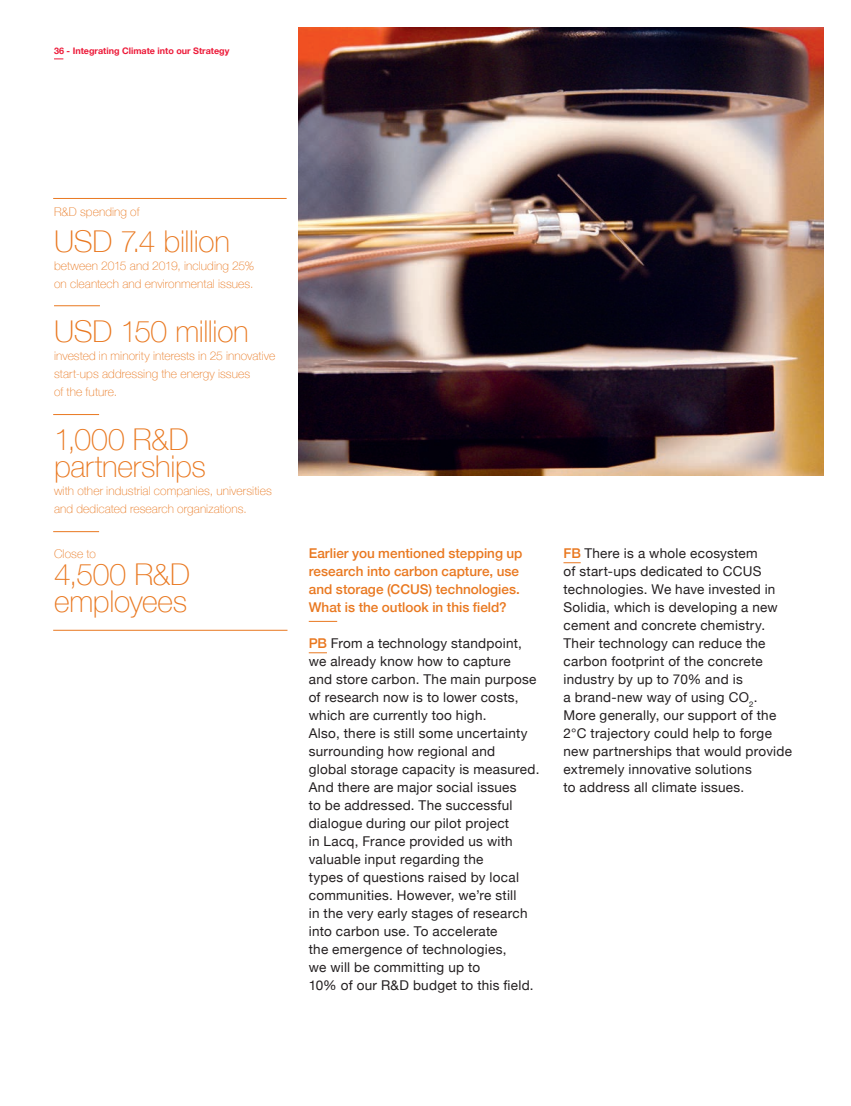
<style>
.page{position:relative;width:851px;height:1106px;background:#fff}
.page>*{position:absolute;margin:0;border:0;box-sizing:border-box;transform-origin:0 0}
.t1{font:100 30px/27px "Helvetica Neue";letter-spacing:-.01em;color:#e97820}
.t2{font:13.5px/18px "Helvetica Neue";letter-spacing:.02em;color:#231f20}
.t3{font:500 13.5px/18px "Helvetica Neue";color:#e97820}
.t4{font:100 12px/18px "Helvetica Neue";letter-spacing:.01em;color:#e97820}
.t5{font:700 9px "Helvetica Neue";color:#ed1a39}
.s1{font-weight:500;color:#e97820}
</style>
<div class="page">
<hr style="left:54px;top:305px;width:46px;height:1px;background:#e97820">
<hr style="left:53px;top:414px;width:46px;height:1px;background:#e97820">
<hr style="left:53px;top:531px;width:46px;height:1px;background:#e97820">
<img style="left:298px;top:27px;width:525px;height:449px">
<svg style="left:309px;top:652px;width:18px;height:1px"></svg>
<svg style="left:309px;top:621px;width:28px;height:1px"></svg>
<svg style="left:563px;top:562px;width:17px;height:1px"></svg>
<hr style="left:53px;top:198px;width:233px;height:1px;background:#e97820">
<hr style="left:53px;top:630px;width:234px;height:1px;background:#e97820">
<p class="t5" style="left:54px;top:44px;width:177px">36 - Integrating Climate into our Strategy</p>
<p class="t4" style="left:54px;top:202px;width:87px">R&amp;D spending of</p>
<h1 class="t1" style="left:54px;top:227px;width:177px">USD 7.4 billion</h1>
<p class="t4" style="left:54px;top:256px;width:201px">between 2015 and 2019, including 25% on cleantech and environmental issues.</p>
<h1 class="t1" style="left:54px;top:317px;width:196px">USD 150 million</h1>
<p class="t4" style="left:54px;top:346px;width:223px">invested in minority interests in 25 innovative start-ups addressing the energy issues<br>of the future.</p>
<h1 class="t1" style="left:54px;top:425px;width:153px">1,000 R&amp;D partnerships</h1>
<p class="t4" style="left:54px;top:481px;width:219px">with other industrial companies, universities and dedicated research organizations.</p>
<p class="t4" style="left:54px;top:544px;width:43px">Close to</p>
<h1 class="t1" style="left:54px;top:560px;width:138px">4,500 R&amp;D employees</h1>
<p class="t3" style="left:309px;top:544px;width:215px">Earlier you mentioned stepping up research into carbon capture, use and storage (CCUS) technologies.<br>What is the outlook in this field?</p>
<p class="t2" style="left:309px;top:635px;width:232px"><span class="s1">PB</span> From a technology standpoint, we already know how to capture<br>and store carbon. The main purpose of research now is to lower costs, which are currently too high.<br>Also, there is still some uncertainty surrounding how regional and<br>global storage capacity is measured.<br>And there are major social issues<br>to be addressed. The successful dialogue during our pilot project<br>in Lacq, France provided us with valuable input regarding the<br>types of questions raised by local communities. However, we’re still<br>in the very early stages of research into carbon use. To accelerate<br>the emergence of technologies,<br>we will be committing up to<br>10% of our R&amp;D budget to this field.</p>
<p class="t2" style="left:563px;top:545px;width:230px"><span class="s1">FB</span> There is a whole ecosystem<br>of start-ups dedicated to CCUS technologies. We have invested in<br>Solidia, which is developing a new cement and concrete chemistry.<br>Their technology can reduce the carbon footprint of the concrete industry by up to 70% and is<br>a brand-new way of using CO<sub>2</sub>.<br>More generally, our support of the<br>2°C trajectory could help to forge new partnerships that would provide extremely innovative solutions<br>to address all climate issues.</p>
</div>
